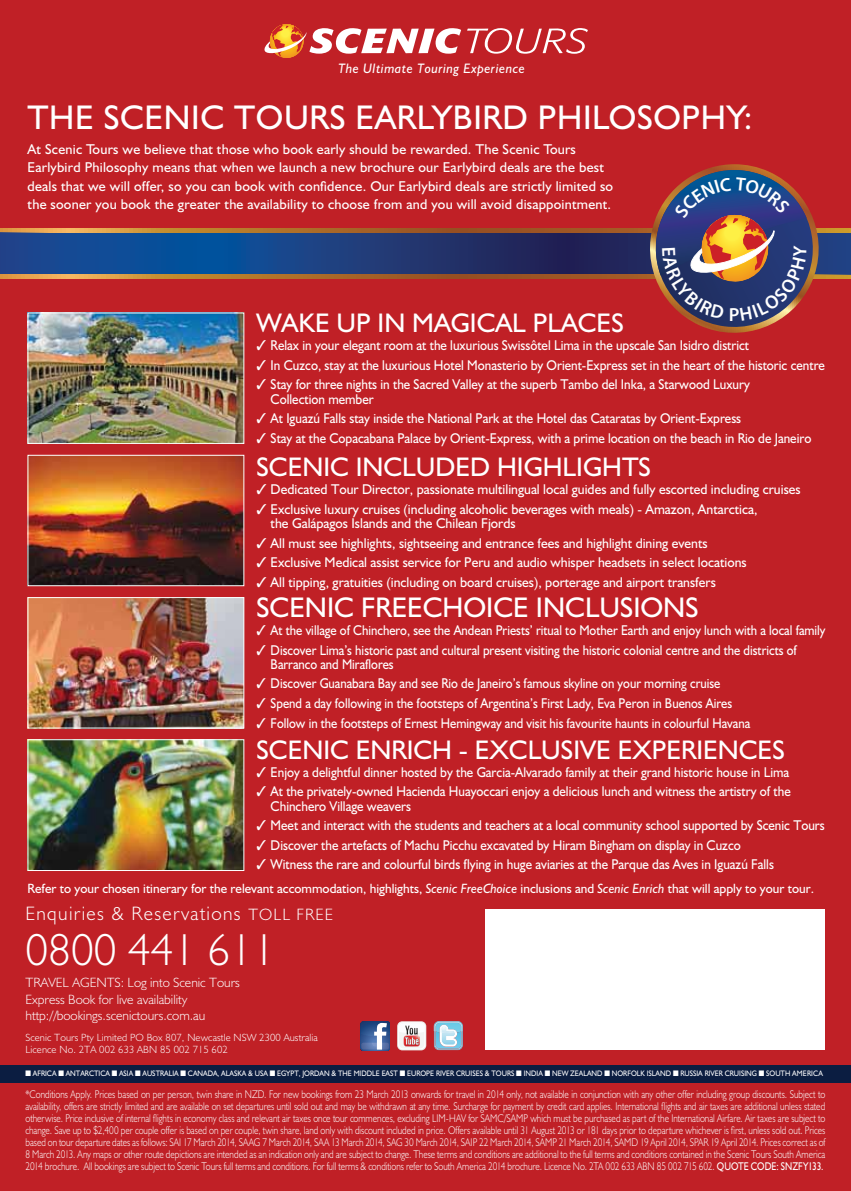
<style>
.page{position:relative;width:851px;height:1191px;background:#fff}
.page>*{position:absolute;margin:0;border:0;box-sizing:border-box;transform-origin:0 0}
.t1{font:300 45px "Humanist 521 BT";color:#fff}
.t2{font:34.35px "Humanist 521 BT";letter-spacing:.02em;color:#fff}
.t3{font:28.5px "Humanist 521 BT";color:#fff}
.t4{font:27px "Humanist 521 BT";color:#fff}
.t5{font:300 19.5px "Humanist 521 BT";letter-spacing:.07em;color:#fff}
.t6{font:600 19.05px "Myriad Pro";color:#fff}
.t7{font:14.25px/19.5px "Humanist 521 BT";color:#fff;scale:.92 1}
.t8{font:14.25px/19.5px "Humanist 521 BT";color:#fff;scale:.89 1}
.t9{font:14.25px/19.5px "Humanist 521 BT";color:#fff;scale:.96 1}
.t10{font:14.25px/18.6px "Humanist 521 BT";color:#fff}
.t11{font:italic 13.8px "Humanist 521 BT";letter-spacing:.03em;color:#fff}
.t12{font:13.5px "Humanist 521 BT";color:#fff}
.t13{font:300 13.5px/16.2px "Humanist 521 BT";color:#fff}
.t14{font:300 11.25px/12px "Humanist 521 BT";color:#fff;text-align:justify;scale:.82 1}
.t15{font:300 10.5px/12px "Humanist 521 BT";letter-spacing:.01em;color:#fff}
.t16{font:7.95px "Humanist 521 BT";color:#fff;scale:.91 1}
.s1{font-style:italic}
.s2{font-size:16.5px}
.s3{font-weight:400}
</style>
<div class="page">
<div style="left:0;top:0;width:850px;height:1190px;background:#c02026"></div>
<svg style="left:467px;top:28px;width:120px;height:26px"></svg>
<svg style="left:264px;top:24px;width:197px;height:34px"></svg>
<div style="left:0;top:1065px;width:850px;height:18px;background:#0b1d41"></div>
<div style="left:485px;top:909px;width:340px;height:141px;background:#fff"></div>
<svg style="left:397px;top:1021px;width:29px;height:29px"></svg>
<div style="left:398px;top:1022px;width:27px;height:27px;background:#fff;border-radius:5px"></div>
<svg style="left:399px;top:1023px;width:25px;height:25px"></svg>
<svg style="left:399px;top:1023px;width:25px;height:23px"></svg>
<svg style="left:360px;top:1021px;width:30px;height:29px"></svg>
<svg style="left:433px;top:1021px;width:30px;height:29px"></svg>
<img style="left:30px;top:350px;width:212px;height:92px">
<div style="left:28px;top:313px;width:216px;height:131px;border:1px solid #fff"></div>
<img style="left:30px;top:457px;width:212px;height:127px">
<div style="left:28px;top:455px;width:216px;height:131px;border:1px solid #fff"></div>
<img style="left:30px;top:599px;width:212px;height:127px">
<div style="left:28px;top:597px;width:216px;height:131px;border:1px solid #fff"></div>
<img style="left:30px;top:741px;width:212px;height:128px">
<div style="left:28px;top:739px;width:216px;height:132px;border:1px solid #fff"></div>
<svg style="left:0;top:164px;width:850px;height:186px"></svg>
<p class="t11" style="left:338px;top:60px;width:188px">The Ultimate Touring Experience</p>
<h2 class="t2" style="left:28px;top:104px;width:726px">THE SCENIC TOURS EARLYBIRD PHILOSOPHY:</h2>
<p class="t10" style="left:28px;top:141px;width:587px">At Scenic Tours we believe that those who book early should be rewarded. The Scenic Tours Earlybird Philosophy means that when we launch a new brochure our Earlybird deals are the best deals that we will offer, so you can book with confidence. Our Earlybird deals are strictly limited so the sooner you book the greater the availability to choose from and you will avoid disappointment.</p>
<h3 class="t6" style="left:728px;top:303px;width:12px">P</h3>
<h3 class="t4" style="left:256px;top:313px;width:369px">WAKE UP IN MAGICAL PLACES</h3>
<p class="t7" style="left:270px;top:337px;width:604px">Relax in your elegant room at the luxurious Swissôtel Lima in the upscale San Isidro district<br>In Cuzco, stay at the luxurious Hotel Monasterio by Orient-Express set in the heart of the historic centre<br>Stay for three nights in the Sacred Valley at the superb Tambo del Inka, a Starwood Luxury</p>
<p class="t7" style="left:270px;top:391px;width:589px">Collection member<br>At Iguazú Falls stay inside the National Park at the Hotel das Cataratas by Orient-Express<br>Stay at the Copacabana Palace by Orient-Express, with a prime location on the beach in Rio de Janeiro</p>
<h3 class="t4" style="left:256px;top:456px;width:396px">SCENIC INCLUDED HIGHLIGHTS</h3>
<p class="t9" style="left:270px;top:481px;width:553px">Dedicated Tour Director, passionate multilingual local guides and fully escorted including cruises<br>Exclusive luxury cruises (including alcoholic beverages with meals) - Amazon, Antarctica,</p>
<p class="t9" style="left:270px;top:515px;width:497px">the Galápagos Islands and the Chilean Fjords<br>All must see highlights, sightseeing and entrance fees and highlight dining events Exclusive Medical assist service for Peru and audio whisper headsets in select locations All tipping, gratuities (including on board cruises), porterage and airport transfers</p>
<h3 class="t3" style="left:256px;top:596px;width:443px">SCENIC FREECHOICE INCLUSIONS</h3>
<p class="t8" style="left:270px;top:622px;width:625px">At the village of Chinchero, see the Andean Priests’ ritual to Mother Earth and enjoy lunch with a local family<br>Discover Lima’s historic past and cultural present visiting the historic colonial centre and the districts of</p>
<p class="t8" style="left:270px;top:656px;width:540px">Barranco and Miraflores<br>Discover Guanabara Bay and see Rio de Janeiro’s famous skyline on your morning cruise Spend a day following in the footsteps of Argentina’s First Lady, Eva Peron in Buenos Aires Follow in the footsteps of Ernest Hemingway and visit his favourite haunts in colourful Havana</p>
<h3 class="t4" style="left:256px;top:739px;width:529px">SCENIC ENRICH - EXCLUSIVE EXPERIENCES</h3>
<p class="t7" style="left:270px;top:763px;width:567px">Enjoy a delightful dinner hosted by the Garcia-Alvarado family at their grand historic house in Lima<br>At the privately-owned Hacienda Huayoccari enjoy a delicious lunch and witness the artistry of the</p>
<p class="t7" style="left:270px;top:797px;width:603px">Chinchero Village weavers<br>Meet and interact with the students and teachers at a local community school supported by Scenic Tours Discover the artefacts of Machu Picchu excavated by Hiram Bingham on display in Cuzco<br>Witness the rare and colourful birds flying in huge aviaries at the Parque das Aves in Iguazú Falls</p>
<p class="t12" style="left:28px;top:882px;width:787px">Refer to your chosen itinerary for the relevant accommodation, highlights, <span class="s1">Scenic FreeChoice</span> inclusions and <span class="s1">Scenic Enrich</span> that will apply to your tour.</p>
<h3 class="t5" style="left:26px;top:906px;width:309px">Enquiries &amp; Reservations <span class="s2">TOLL FREE</span></h3>
<h1 class="t1" style="left:26px;top:932px;width:251px">0800 441 611</h1>
<p class="t13" style="left:26px;top:976px;width:216px">TRAVEL AGENTS: Log into Scenic Tours<br>Express Book for live availability http://bookings.scenictours.com.au</p>
<p class="t15" style="left:26px;top:1032px;width:294px">Scenic Tours Pty Limited PO Box 807, Newcastle NSW 2300 Australia<br>Licence No. 2TA 002 633 ABN 85 002 715 602</p>
<p class="t16" style="left:33px;top:1070px;width:869px">AFRICA ANTARCTICA ASIA AUSTRALIA CANADA, ALASKA &amp; USA EGYPT, JORDAN &amp; THE MIDDLE EAST EUROPE RIVER CRUISES &amp; TOURS INDIA NEW ZEALAND NORFOLK ISLAND RUSSIA RIVER CRUISING SOUTH AMERICA</p>
<p class="t14" style="left:26px;top:1089px;width:976px">*Conditions Apply. Prices based on per person, twin share in NZD. For new bookings from 23 March 2013 onwards for travel in 2014 only, not available in conjunction with any other offer including group discounts. Subject to availability, offers are strictly limited and are available on set departures until sold out and may be withdrawn at any time. Surcharge for payment by credit card applies. International flights and air taxes are additional unless stated otherwise. Price inclusive of internal flights in economy class and relevant air taxes once tour commences, excluding LIM-HAV for SAMC/SAMP which must be purchased as part of the International Airfare. Air taxes are subject to change. Save up to $2,400 per couple offer is based on per couple, twin share, land only with discount included in price. Offers available until 31 August 2013 or 181 days prior to departure whichever is first, unless sold out. Prices based on tour departure dates as follows: SAI 17 March 2014, SAAG 7 March 2014, SAA 13 March 2014, SAG 30 March 2014, SAIP 22 March 2014, SAMP 21 March 2014, SAMD 19 April 2014, SPAR 19 April 2014. Prices correct as of 8 March 2013. Any maps or other route depictions are intended as an indication only and are subject to change. These terms and conditions are additional to the full terms and conditions contained in the Scenic Tours South America 2014 brochure. All bookings are subject to Scenic Tours full terms and conditions. For full terms &amp; conditions refer to South America 2014 brochure. Licence No. 2TA 002 633 ABN 85 002 715 602. <span class="s3">QUOTE CODE: SNZFY133.</span></p>
</div>
